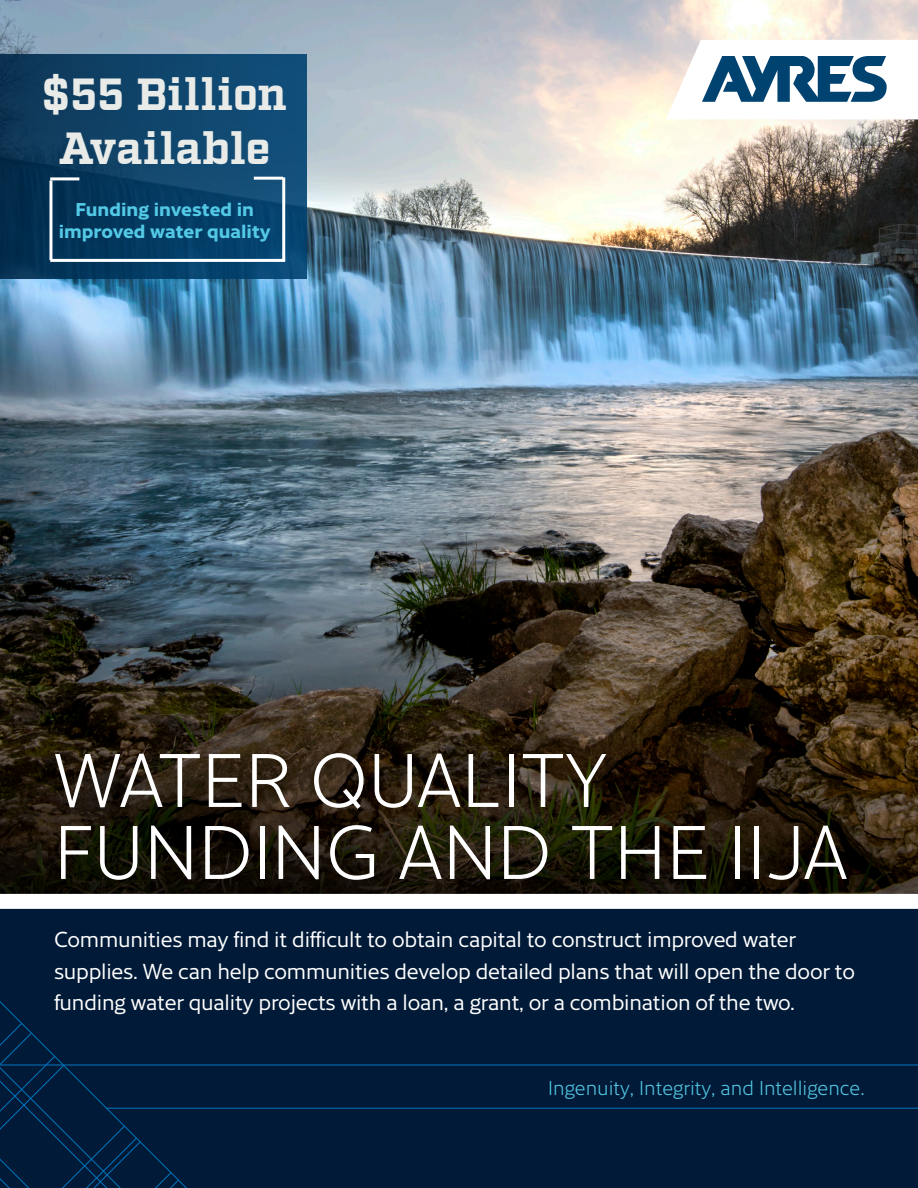
<style>
.page{position:relative;width:918px;height:1188px;background:#fff}
.page>*{position:absolute;margin:0;border:0;box-sizing:border-box;transform-origin:0 0}
.t1{font:300 73.5px "Cresta";color:#fff}
.t2{font:700 45px "Factoria";letter-spacing:-.01em;color:#e9ebe8}
.copy_-_dust_backgrou{font:21px/31.5px "Cresta";letter-spacing:-.01em;color:#fff}
.t3{font:300 19.5px "Cresta";color:#53c9e6}
.t4{font:700 18px/21.6px "Cresta";color:#53c9e6;text-align:center}
</style>
<div class="page">
<div style="left:0;top:858px;width:918px;height:330px;background:#001a37"></div>
<hr style="left:0;top:1065px;width:918px;height:1px;background:#0076be">
<hr style="left:107px;top:1108px;width:811px;height:1px;background:#0076be">
<svg style="left:180px;top:1064px;width:57px;height:124px"></svg>
<svg style="left:0;top:1001px;width:180px;height:187px"></svg>
<img style="left:0;top:0;width:918px;height:687px">
<svg style="left:0;top:687px;width:918px;height:207px;background:#251c0d"></svg>
<svg style="left:666px;top:40px;width:252px;height:79px"></svg>
<div style="left:0;top:894px;width:918px;height:15px;background:#fff"></div>
<div style="left:0;top:54px;width:306px;height:224px;background:linear-gradient(to right,#083151,#0f4f7c)"></div>
<hr style="left:50px;top:177px;width:29px;height:3px;background:#fff">
<hr style="left:49px;top:180px;width:3px;height:80px;background:#fff">
<hr style="left:50px;top:259px;width:235px;height:3px;background:#fff">
<hr style="left:282px;top:177px;width:3px;height:83px;background:#fff">
<hr style="left:254px;top:177px;width:29px;height:3px;background:#fff">
<p class="t2" style="left:42px;top:68px;width:247px">$55 Billion</p>
<p class="t2" style="left:59px;top:122px;width:213px">Available</p>
<p class="t4" style="left:59px;top:197px;width:214px">Funding invested in improved water quality</p>
<p class="t1" style="left:54px;top:726px;width:555px">WATER QUALITY</p>
<p class="t1" style="left:54px;top:798px;width:795px">FUNDING AND THE IIJA</p>
<p class="copy_-_dust_backgrou" style="left:54px;top:923px;width:803px">Communities may find it difficult to obtain capital to construct improved water supplies. We can help communities develop detailed plans that will open the door to funding water quality projects with a loan, a grant, or a combination of the two.</p>
<p class="t3" style="left:548px;top:1074px;width:318px">Ingenuity, Integrity, and Intelligence.</p>
</div>
